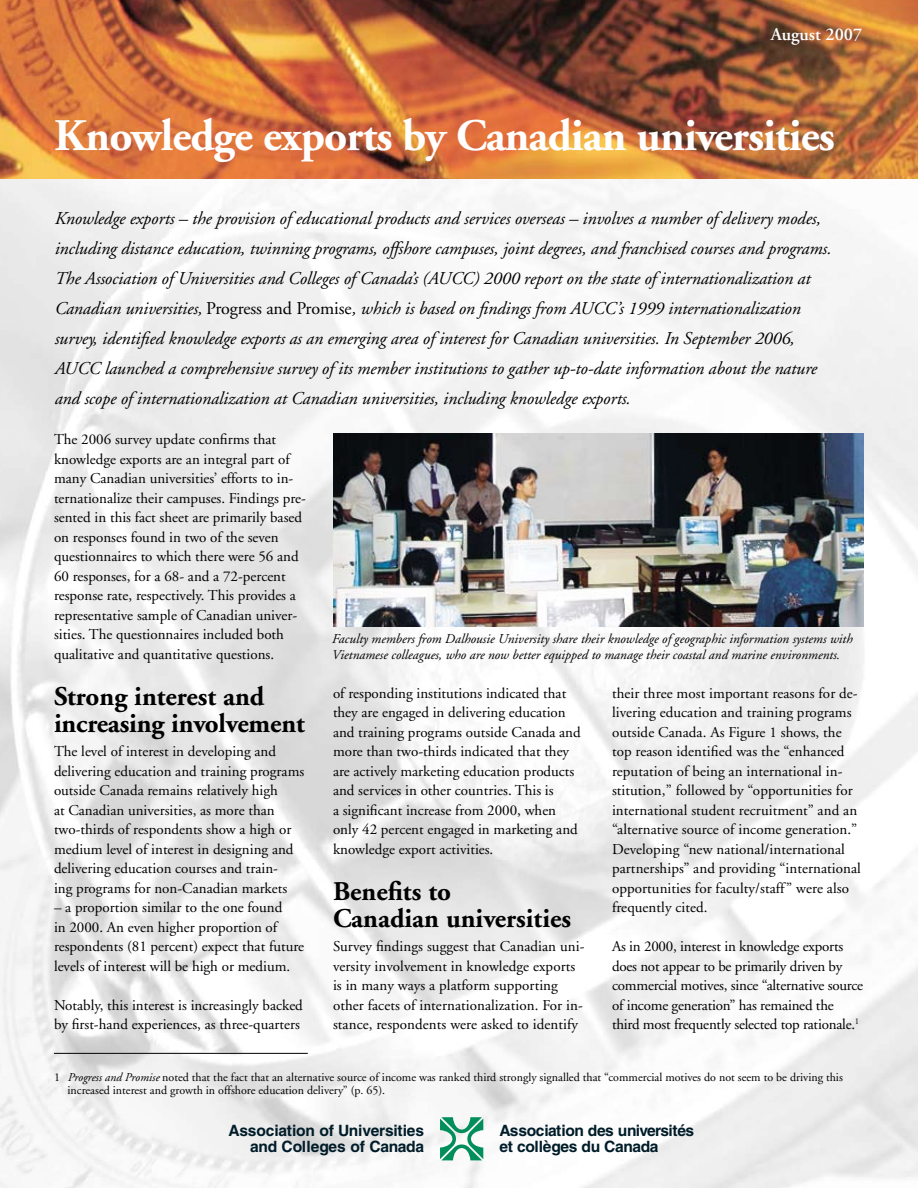
<style>
.page{position:relative;width:918px;height:1188px;background:#fff}
.page>*{position:absolute;margin:0;border:0;box-sizing:border-box;transform-origin:0 0}
.t1{font:700 45px "Adobe Garamond";letter-spacing:-.02em;color:#fff}
.t2{font:700 27px/27px "Adobe Garamond";color:#000}
.t3{font:italic 18px/30px "Adobe Garamond";letter-spacing:-.005em;color:#000}
.t4{font:600 18px "Adobe Garamond";color:#fff}
.t5{font:700 15.6px/15.6px "Helvetica";letter-spacing:-.025em;color:#001c29;text-align:right}
.t6{font:15px/19.5px "Adobe Garamond";color:#000}
.t7{font:italic 13.5px/16.5px "Adobe Garamond";color:#000}
.t8{font:12px/13.5px "Adobe Garamond";color:#000}
.s1{font-style:normal}
.s2{font-style:italic}
</style>
<div class="page">
<img style="left:0;top:178px;width:918px;height:1010px">
<img style="left:0;top:0;width:918px;height:178px">
<svg style="left:440px;top:1117px;width:43px;height:43px"></svg>
<img style="left:333px;top:434px;width:531px;height:193px">
<hr style="left:54px;top:1053px;width:254px;height:1px;background:#000">
<p class="t4" style="left:771px;top:25px;width:93px">August 2007</p>
<h1 class="t1" style="left:54px;top:112px;width:782px">Knowledge exports by Canadian universities</h1>
<p class="t3" style="left:54px;top:204px;width:778px">Knowledge exports – the provision of educational products and services overseas – involves a number of delivery modes, including distance education, twinning programs, offshore campuses, joint degrees, and franchised courses and programs.<br>The Association of Universities and Colleges of Canada’s (AUCC) 2000 report on the state of internationalization at Canadian universities, <span class="s1">Progress and Promise</span>, which is based on findings from AUCC’s 1999 internationalization survey, identified knowledge exports as an emerging area of interest for Canadian universities. In September 2006, AUCC launched a comprehensive survey of its member institutions to gather up-to-date information about the nature and scope of internationalization at Canadian universities, including knowledge exports.</p>
<p class="t6" style="left:54px;top:430px;width:254px">The 2006 survey update confirms that knowledge exports are an integral part of many Canadian universities’ efforts to in&shy;ternationalize their campuses. Findings pre&shy;sented in this fact sheet are primarily based on responses found in two of the seven questionnaires to which there were 56 and 60 responses, for a 68- and a 72-percent response rate, respectively. This provides a representative sample of Canadian univer&shy;sities. The questionnaires included both qualitative and quantitative questions.</p>
<h2 class="t2" style="left:54px;top:683px;width:252px">Strong interest and increasing involvement</h2>
<p class="t6" style="left:54px;top:742px;width:252px">The level of interest in developing and delivering education and training programs outside Canada remains relatively high<br>at Canadian universities, as more than two-thirds of respondents show a high or medium level of interest in designing and delivering education courses and train-<br>ing programs for non-Canadian markets</p>
<p class="t6" style="left:54px;top:898px;width:252px">– a proportion similar to the one found<br>in 2000. An even higher proportion of respondents (81 percent) expect that future levels of interest will be high or medium.</p>
<p class="t6" style="left:54px;top:995px;width:250px">Notably, this interest is increasingly backed by first-hand experiences, as three-quarters</p>
<p class="t7" style="left:332px;top:631px;width:522px">Faculty members from Dalhousie University share their knowledge of geographic information systems with<br>Vietnamese colleagues, who are now better equipped to manage their coastal and marine environments.</p>
<p class="t6" style="left:333px;top:683px;width:249px">of responding institutions indicated that they are engaged in delivering education and training programs outside Canada and more than two-thirds indicated that they are actively marketing education products and services in other countries. This is<br>a significant increase from 2000, when only 42 percent engaged in marketing and knowledge export activities.</p>
<h2 class="t2" style="left:333px;top:878px;width:240px">Benefits to<br>Canadian universities</h2>
<p class="t6" style="left:333px;top:937px;width:253px">Survey findings suggest that Canadian uni&shy;versity involvement in knowledge exports is in many ways a platform supporting other facets of internationalization. For in&shy;stance, respondents were asked to identify</p>
<p class="t6" style="left:612px;top:683px;width:250px">their three most important reasons for de&shy;livering education and training programs outside Canada. As Figure 1 shows, the top reason identified was the “enhanced reputation of being an international in&shy;stitution,” followed by “opportunities for international student recruitment” and an “alternative source of income generation.” Developing “new national/international partnerships” and providing “international opportunities for faculty/staff” were also frequently cited.</p>
<p class="t6" style="left:612px;top:937px;width:253px">As in 2000, interest in knowledge exports does not appear to be primarily driven by commercial motives, since “alternative source of income generation” has remained the third most frequently selected top rationale.<sup>1</sup></p>
<p class="t8" style="left:68px;top:1070px;width:777px;text-indent:-14px">1 <span class="s2">Progress and Promise</span> noted that the fact that an alternative source of income was ranked third strongly signalled that “commercial motives do not seem to be driving this increased interest and growth in offshore education delivery” (p. 65).</p>
<p class="t5" style="left:229px;top:1123px;width:197px">Association of Universities and Colleges of Canada</p>
<p class="t5" style="left:499px;top:1123px;width:196px;text-align:left">Association des universités et collèges du Canada</p>
</div>
